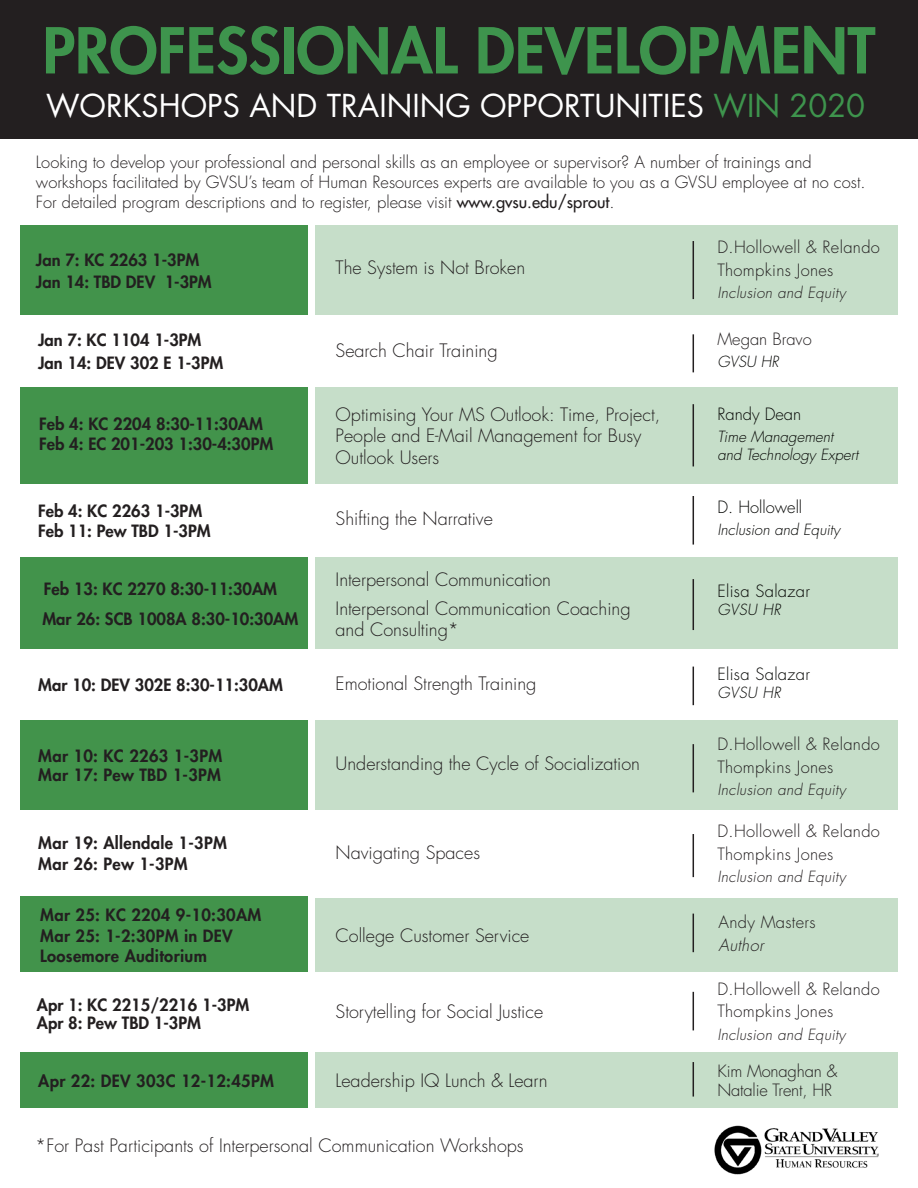
<style>
.page{position:relative;width:918px;height:1188px;background:#fff}
.page>*{position:absolute;margin:0;border:0;box-sizing:border-box;transform-origin:0 0}
.t1{font:800 61.5px "Futura Std";color:#3e944d}
.t2{font:30.75px "Futura Std";color:#fff}
.t3{font:300 18px/21.6px "Futura Std";color:#231f20}
.t4{font:300 16.5px/19.8px "Futura Std";color:#231f20}
.t5{font:800 16.5px/22.5px "Futura Std";color:#231f20}
.t6{font:800 16.5px/19.8px "Futura Std";letter-spacing:.02em;color:#231f20}
.t7{font:300 16.5px/22.5px "Futura Std";letter-spacing:.02em;color:#231f20}
.t8{font:300 16.5px "Futura Std";letter-spacing:.02em;color:#040503}
.t9{font:300 16.5px "Futura Std";color:#040503}
.t10{font:italic 300 16.5px "Futura Std";color:#231f20}
.t11{font:italic 300 15px "Futura Std";letter-spacing:.02em;color:#231f20}
.t12{font:italic 300 15px/18px "Futura Std";color:#040503}
.s1{color:#3e944d}
.s2{font-weight:500}
</style>
<div class="page">
<div style="left:0;top:0;width:918px;height:138px;background:#231f20"></div>
<img style="left:714px;top:1126px;width:165px;height:48px">
<div style="left:20px;top:897px;width:288px;height:75px;background:#42934b"></div>
<div style="left:20px;top:1052px;width:288px;height:56px;background:#42934b"></div>
<div style="left:315px;top:898px;width:583px;height:74px;background:#c6dec9"></div>
<div style="left:315px;top:1052px;width:583px;height:56px;background:#c6dec9"></div>
<div style="left:20px;top:720px;width:288px;height:90px;background:#42934b"></div>
<div style="left:315px;top:720px;width:583px;height:90px;background:#c6dec9"></div>
<div style="left:20px;top:557px;width:288px;height:92px;background:#42934b"></div>
<div style="left:315px;top:557px;width:583px;height:92px;background:#c6dec9"></div>
<div style="left:20px;top:387px;width:288px;height:96px;background:#42934b"></div>
<div style="left:315px;top:387px;width:583px;height:96px;background:#c6dec9"></div>
<div style="left:20px;top:225px;width:288px;height:90px;background:#42934b"></div>
<div style="left:315px;top:225px;width:583px;height:90px;background:#c6dec9"></div>
<hr style="left:693px;top:241px;width:1px;height:58px;background:#231f20">
<hr style="left:693px;top:496px;width:1px;height:49px;background:#231f20">
<hr style="left:693px;top:744px;width:1px;height:48px;background:#231f20">
<hr style="left:693px;top:334px;width:1px;height:38px;background:#231f20">
<hr style="left:693px;top:579px;width:1px;height:51px;background:#231f20">
<hr style="left:693px;top:834px;width:1px;height:43px;background:#231f20">
<hr style="left:693px;top:404px;width:1px;height:62px;background:#231f20">
<hr style="left:693px;top:667px;width:1px;height:38px;background:#231f20">
<hr style="left:693px;top:1062px;width:1px;height:35px;background:#231f20">
<hr style="left:693px;top:992px;width:1px;height:38px;background:#231f20">
<hr style="left:693px;top:914px;width:1px;height:38px;background:#231f20">
<p class="t1" style="left:43px;top:12px;width:834px">PROFESSIONAL DEVELOPMENT</p>
<p class="t2" style="left:46px;top:86px;width:821px">WORKSHOPS AND TRAINING OPPORTUNITIES <span class="s1">WIN 2020</span></p>
<p class="t4" style="left:36px;top:153px;width:831px">Looking to develop your professional and personal skills as an employee or supervisor? A number of trainings and workshops facilitated by GVSU’s team of Human Resources experts are available to you as a GVSU employee at no cost.<br>For detailed program descriptions and to register, please visit <span class="s2">www.gvsu.edu/sprout</span>.</p>
<p class="t7" style="left:717px;top:237px;width:164px">D.Hollowell &amp; Relando<br>Thompkins Jones</p>
<p class="t11" style="left:717px;top:284px;width:130px">Inclusion and Equity</p>
<p class="t5" style="left:36px;top:248px;width:177px">Jan 7: KC 2263 1-3PM<br>Jan 14: TBD DEV 1-3PM</p>
<p class="t3" style="left:336px;top:258px;width:191px">The System is Not Broken</p>
<p class="t5" style="left:38px;top:328px;width:165px">Jan 7: KC 1104 1-3PM</p>
<p class="t5" style="left:38px;top:351px;width:187px">Jan 14: DEV 302 E 1-3PM</p>
<p class="t5" style="left:39px;top:413px;width:225px">Feb 4: KC 2204 8:30-11:30AM</p>
<p class="t5" style="left:39px;top:433px;width:235px">Feb 4: EC 201-203 1:30-4:30PM</p>
<p class="t5" style="left:38px;top:500px;width:165px">Feb 4: KC 2263 1-3PM</p>
<p class="t5" style="left:38px;top:520px;width:174px">Feb 11: Pew TBD 1-3PM</p>
<p class="t5" style="left:44px;top:577px;width:235px">Feb 13: KC 2270 8:30-11:30AM</p>
<p class="t5" style="left:42px;top:608px;width:257px">Mar 26: SCB 1008A 8:30-10:30AM</p>
<p class="t5" style="left:38px;top:673px;width:246px">Mar 10: DEV 302E 8:30-11:30AM</p>
<p class="t6" style="left:38px;top:746px;width:186px">Mar 10: KC 2263 1-3PM</p>
<p class="t6" style="left:38px;top:765px;width:184px">Mar 17: Pew TBD 1-3PM</p>
<p class="t6" style="left:38px;top:833px;width:190px">Mar 19: Allendale 1-3PM</p>
<p class="t6" style="left:38px;top:854px;width:151px">Mar 26: Pew 1-3PM</p>
<p class="t6" style="left:40px;top:905px;width:223px">Mar 25: KC 2204 9-10:30AM</p>
<p class="t6" style="left:40px;top:926px;width:194px">Mar 25: 1-2:30PM in DEV<br>Loosemore Auditorium</p>
<p class="t5" style="left:37px;top:994px;width:214px">Apr 1: KC 2215/2216 1-3PM</p>
<p class="t5" style="left:37px;top:1012px;width:166px">Apr 8: Pew TBD 1-3PM</p>
<p class="t6" style="left:38px;top:1071px;width:237px">Apr 22: DEV 303C 12-12:45PM</p>
<p class="t3" style="left:336px;top:341px;width:164px">Search Chair Training</p>
<p class="t3" style="left:336px;top:404px;width:326px">Optimising Your MS Outlook: Time, Project,<br>People and E-Mail Management for Busy<br>Outlook Users</p>
<p class="t3" style="left:336px;top:508px;width:159px">Shifting the Narrative</p>
<p class="t3" style="left:336px;top:569px;width:217px">Interpersonal Communication</p>
<p class="t3" style="left:336px;top:598px;width:297px">Interpersonal Communication Coaching and Consulting*</p>
<p class="t3" style="left:336px;top:674px;width:202px">Emotional Strength Training</p>
<p class="t3" style="left:336px;top:753px;width:306px">Understanding the Cycle of Socialization</p>
<p class="t3" style="left:336px;top:843px;width:146px">Navigating Spaces</p>
<p class="t3" style="left:336px;top:925px;width:195px">College Customer Service</p>
<p class="t3" style="left:336px;top:1001px;width:209px">Storytelling for Social Justice</p>
<p class="t3" style="left:336px;top:1070px;width:214px">Leadership IQ Lunch &amp; Learn</p>
<p class="t3" style="left:35px;top:1135px;width:490px">*For Past Participants of Interpersonal Communication Workshops</p>
<p class="t4" style="left:717px;top:329px;width:96px">Megan Bravo</p>
<p class="t12" style="left:717px;top:353px;width:63px">GVSU HR</p>
<p class="t9" style="left:717px;top:404px;width:85px">Randy Dean</p>
<p class="t12" style="left:717px;top:428px;width:142px">Time Management and Technology Expert</p>
<p class="t9" style="left:717px;top:497px;width:86px">D. Hollowell</p>
<p class="t12" style="left:717px;top:521px;width:124px">Inclusion and Equity</p>
<p class="t8" style="left:717px;top:581px;width:94px">Elisa Salazar</p>
<p class="t12" style="left:717px;top:601px;width:65px">GVSU HR</p>
<p class="t8" style="left:717px;top:664px;width:94px">Elisa Salazar</p>
<p class="t12" style="left:717px;top:684px;width:65px">GVSU HR</p>
<p class="t7" style="left:717px;top:734px;width:164px">D.Hollowell &amp; Relando<br>Thompkins Jones</p>
<p class="t11" style="left:717px;top:781px;width:130px">Inclusion and Equity</p>
<p class="t7" style="left:717px;top:820px;width:164px">D.Hollowell &amp; Relando<br>Thompkins Jones</p>
<p class="t11" style="left:717px;top:868px;width:130px">Inclusion and Equity</p>
<p class="t7" style="left:718px;top:911px;width:99px">Andy Masters</p>
<p class="t10" style="left:718px;top:935px;width:50px">Author</p>
<p class="t7" style="left:717px;top:978px;width:164px">D.Hollowell &amp; Relando<br>Thompkins Jones</p>
<p class="t11" style="left:717px;top:1025px;width:130px">Inclusion and Equity</p>
<p class="t4" style="left:717px;top:1061px;width:121px">Kim Monaghan &amp;</p>
<p class="t4" style="left:717px;top:1081px;width:116px">Natalie Trent, HR</p>
</div>
